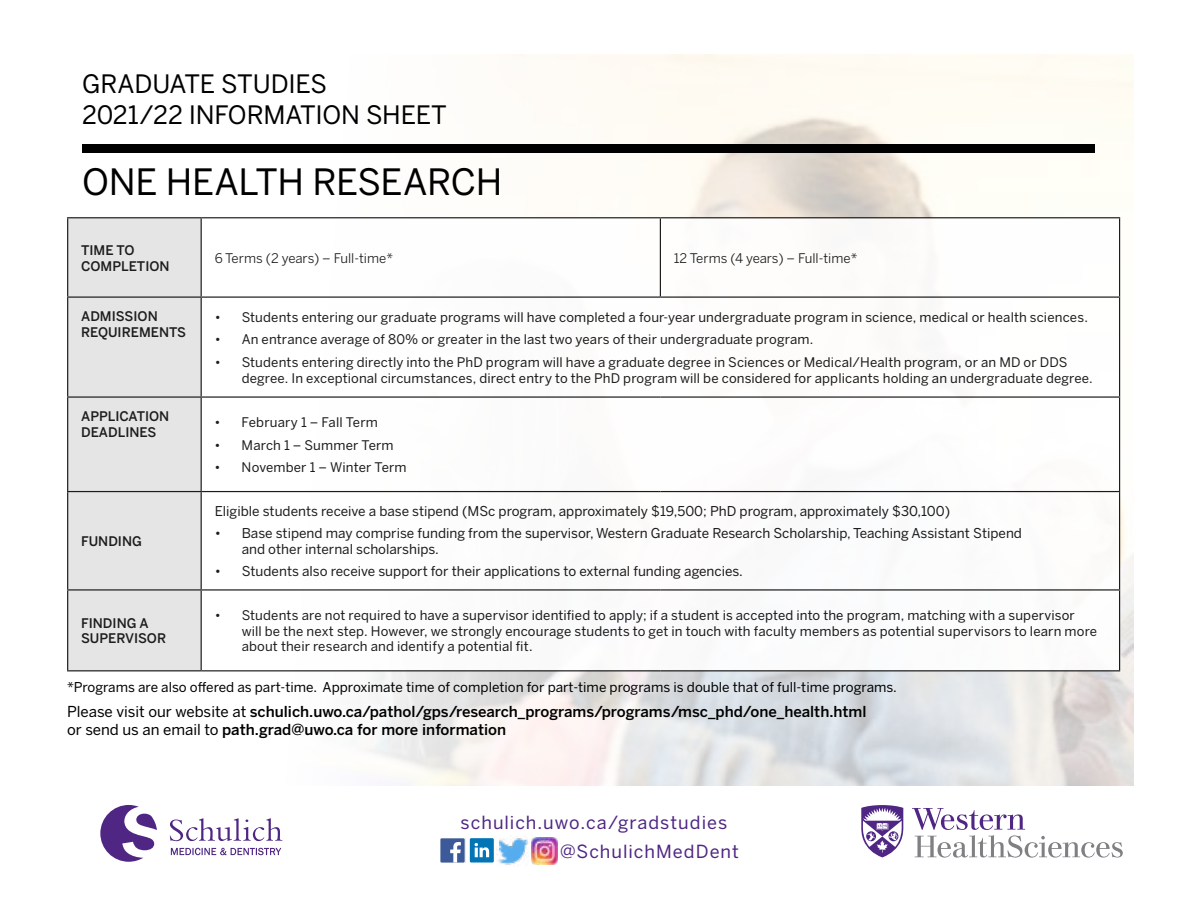
<style>
.page{position:relative;width:1188px;height:918px;background:#fff}
.page>*{position:absolute;margin:0;border:0;box-sizing:border-box;transform-origin:0 0}
.t1{font:36px "Benton Sans";letter-spacing:-.01em;color:#000}
.t2{font:25.2px/30.2px "Benton Sans";letter-spacing:-.01em;color:#000}
.t3{font:18px/28.5px "Benton Sans";letter-spacing:.055em;color:#4f2683}
.t4{font:500 15px/18px "Benton Sans";color:#000}
.t5{font:13.5px/15.8px "Benton Sans";color:#000}
.t6{font:13.2px/15.8px "Benton Sans";letter-spacing:.01em;color:#000}
.t7{font:500 13.2px/15.8px "Benton Sans";color:#000}
.t8{font:13.2px "Benton Sans";color:#000}
.s1{font-weight:400}
</style>
<div class="page">
<svg style="left:912px;top:808px;width:211px;height:50px"></svg>
<svg style="left:861px;top:805px;width:42px;height:52px"></svg>
<div style="left:440px;top:838px;width:25px;height:25px;background:#3c5a99"></div>
<svg style="left:450px;top:842px;width:11px;height:21px"></svg>
<img style="left:497px;top:836px;width:37px;height:29px">
<img style="left:531px;top:837px;width:26px;height:27px">
<svg style="left:470px;top:838px;width:24px;height:25px"></svg>
<svg style="left:100px;top:805px;width:57px;height:57px"></svg>
<svg style="left:170px;top:818px;width:112px;height:23px"></svg>
<svg style="left:171px;top:848px;width:110px;height:7px"></svg>
<img style="left:67px;top:54px;width:1067px;height:732px">
<div style="left:82px;top:144px;width:1012px;height:8px;background:#000"></div>
<div style="left:68px;top:218px;width:133px;height:452px;background:#e5e5e6"></div>
<svg style="left:202px;top:218px;width:917px;height:452px"></svg>
<hr style="left:67px;top:217px;width:134px;height:1px;background:#000">
<hr style="left:67px;top:218px;width:1px;height:78px;background:#000">
<hr style="left:660px;top:218px;width:1px;height:78px;background:#000">
<hr style="left:1119px;top:218px;width:1px;height:78px;background:#000">
<hr style="left:67px;top:296px;width:134px;height:2px;background:#000">
<hr style="left:67px;top:298px;width:1px;height:98px;background:#000">
<hr style="left:201px;top:298px;width:1px;height:98px;background:#000">
<hr style="left:1119px;top:298px;width:1px;height:98px;background:#000">
<hr style="left:67px;top:396px;width:134px;height:2px;background:#000">
<hr style="left:67px;top:398px;width:1px;height:93px;background:#000">
<hr style="left:201px;top:396px;width:459px;height:2px;background:#000">
<hr style="left:201px;top:398px;width:1px;height:93px;background:#000">
<hr style="left:660px;top:396px;width:460px;height:2px;background:#000">
<hr style="left:1119px;top:398px;width:1px;height:93px;background:#000">
<hr style="left:67px;top:491px;width:134px;height:1px;background:#000">
<hr style="left:67px;top:492px;width:1px;height:97px;background:#000">
<hr style="left:201px;top:491px;width:459px;height:1px;background:#000">
<hr style="left:201px;top:492px;width:1px;height:97px;background:#000">
<hr style="left:660px;top:491px;width:460px;height:1px;background:#000">
<hr style="left:1119px;top:492px;width:1px;height:97px;background:#000">
<hr style="left:67px;top:589px;width:134px;height:2px;background:#000">
<hr style="left:67px;top:591px;width:1px;height:79px;background:#000">
<hr style="left:201px;top:589px;width:459px;height:2px;background:#000">
<hr style="left:201px;top:591px;width:1px;height:79px;background:#000">
<hr style="left:660px;top:589px;width:460px;height:2px;background:#000">
<hr style="left:1119px;top:591px;width:1px;height:79px;background:#000">
<hr style="left:67px;top:670px;width:134px;height:1px;background:#000">
<hr style="left:201px;top:670px;width:459px;height:1px;background:#000">
<hr style="left:660px;top:670px;width:460px;height:1px;background:#000">
<hr style="left:201px;top:218px;width:1px;height:78px;background:#000">
<hr style="left:201px;top:296px;width:459px;height:2px;background:#000">
<hr style="left:660px;top:296px;width:460px;height:2px;background:#000">
<hr style="left:201px;top:217px;width:459px;height:1px;background:#000">
<hr style="left:660px;top:217px;width:460px;height:1px;background:#000">
<h2 class="t2" style="left:82px;top:69px;width:366px">GRADUATE STUDIES<br>2021/22 INFORMATION SHEET</h2>
<h1 class="t1" style="left:82px;top:160px;width:422px">ONE HEALTH RESEARCH</h1>
<p class="t7" style="left:81px;top:242px;width:90px">TIME TO<br>COMPLETION</p>
<p class="t8" style="left:215px;top:250px;width:180px">6 Terms (2 years) – Full-time*</p>
<p class="t8" style="left:674px;top:250px;width:185px">12 Terms (4 years) – Full-time*</p>
<p class="t7" style="left:81px;top:308px;width:106px">ADMISSION<br>REQUIREMENTS</p>
<p class="t6" style="left:215px;top:309px;width:875px">• Students entering our graduate programs will have completed a four-year undergraduate program in science, medical or health sciences.</p>
<p class="t6" style="left:215px;top:332px;width:600px">• An entrance average of 80% or greater in the last two years of their undergraduate program.</p>
<p class="t6" style="left:242px;top:354px;width:853px;text-indent:-27px">• Students entering directly into the PhD program will have a graduate degree in Sciences or Medical/Health program, or an MD or DDS degree. In exceptional circumstances, direct entry to the PhD program will be considered for applicants holding an undergraduate degree.</p>
<p class="t7" style="left:81px;top:408px;width:90px">APPLICATION<br>DEADLINES</p>
<p class="t6" style="left:215px;top:414px;width:165px">• February 1 – Fall Term</p>
<p class="t6" style="left:215px;top:437px;width:181px">• March 1 – Summer Term</p>
<p class="t6" style="left:215px;top:459px;width:194px">• November 1 – Winter Term</p>
<p class="t7" style="left:81px;top:533px;width:62px">FUNDING</p>
<p class="t5" style="left:215px;top:503px;width:737px">Eligible students receive a base stipend (MSc program, approximately $19,500; PhD program, approximately $30,100)</p>
<p class="t5" style="left:242px;top:525px;width:782px;text-indent:-27px">• Base stipend may comprise funding from the supervisor, Western Graduate Research Scholarship, Teaching Assistant Stipend and other internal scholarships.</p>
<p class="t5" style="left:215px;top:564px;width:530px">• Students also receive support for their applications to external funding agencies.</p>
<p class="t7" style="left:81px;top:615px;width:87px">FINDING A<br>SUPERVISOR</p>
<p class="t6" style="left:242px;top:607px;width:857px;text-indent:-27px">• Students are not required to have a supervisor identified to apply; if a student is accepted into the program, matching with a supervisor will be the next step. However, we strongly encourage students to get in touch with faculty members as potential supervisors to learn more about their research and identify a potential fit.</p>
<p class="t5" style="left:67px;top:679px;width:831px">*Programs are also offered as part-time. Approximate time of completion for part-time programs is double that of full-time programs.</p>
<p class="t4" style="left:67px;top:702px;width:801px"><span class="s1">Please visit our website at</span> schulich.uwo.ca/pathol/gps/research_programs/programs/msc_phd/one_health.html <span class="s1">or send us an email to</span> path.grad@uwo.ca for more information</p>
<h3 class="t3" style="left:560px;top:808px;width:180px;text-indent:-99px">schulich.uwo.ca/gradstudies @SchulichMedDent</h3>
</div>
